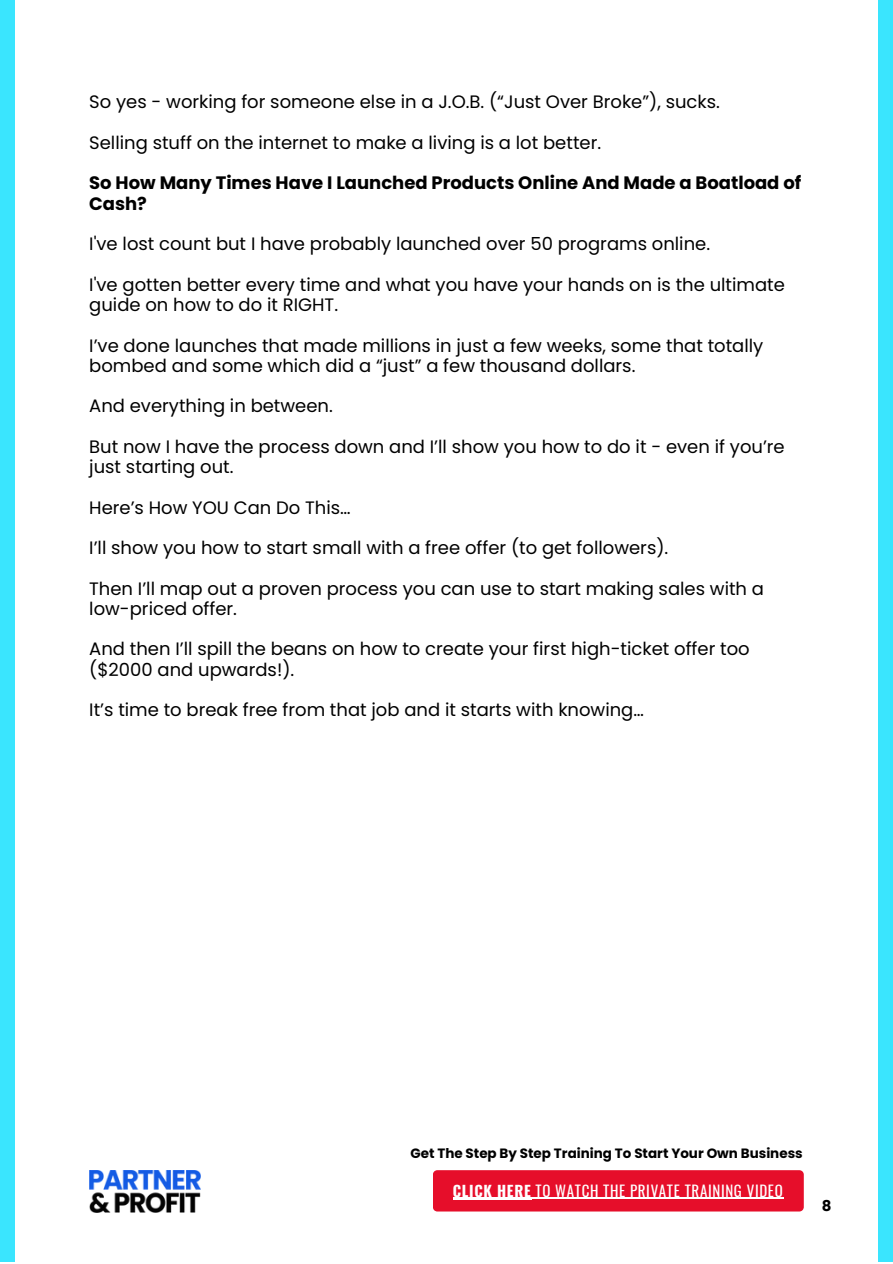
<style>
.page{position:relative;width:893px;height:1264px;background:#fff}
.page>*{position:absolute;margin:0;border:0;box-sizing:border-box;transform-origin:0 0}
.t1{font:18px/20.2px "Poppins";color:#000}
.t2{font:700 18px/20.2px "Poppins";color:#000}
.t3{font:15px "Oswald";letter-spacing:.045em;color:#fff}
.t4{font:700 15px "Poppins";color:#000}
.t5{font:700 13.5px "Poppins";color:#000}
.s1{font-weight:700}
</style>
<div class="page">
<div style="left:0;top:0;width:15px;height:1261px;background:#3ae5fe"></div>
<div style="left:878px;top:0;width:14px;height:1261px;background:#3ae5fe"></div>
<div style="left:433px;top:1170px;width:370px;height:41px;background:#e60e2a"></div>
<hr style="left:453px;top:1198px;width:78px;height:1px;background:#fff">
<img style="left:89px;top:1170px;width:112px;height:42px">
<hr style="left:453px;top:1197px;width:78px;height:1px;background:#fff">
<hr style="left:531px;top:1197px;width:252px;height:1px;background:#fff">
<h2 class="t1" style="left:89px;top:92px;width:632px">So yes - working for someone else in a J.O.B. (“Just Over Broke”), sucks.</h2>
<h2 class="t1" style="left:89px;top:132px;width:513px">Selling stuff on the internet to make a living is a lot better.</h2>
<h1 class="t2" style="left:89px;top:173px;width:713px">So How Many Times Have I Launched Products Online And Made a Boatload of<br>Cash?</h1>
<h2 class="t1" style="left:89px;top:234px;width:622px">I've lost count but I have probably launched over 50 programs online.</h2>
<h2 class="t1" style="left:89px;top:274px;width:697px">I've gotten better every time and what you have your hands on is the ultimate guide on how to do it RIGHT.</h2>
<h2 class="t1" style="left:89px;top:335px;width:675px">I’ve done launches that made millions in just a few weeks, some that totally bombed and some which did a “just” a few thousand dollars.</h2>
<h2 class="t1" style="left:89px;top:396px;width:245px">And everything in between.</h2>
<h2 class="t1" style="left:89px;top:436px;width:697px">But now I have the process down and I’ll show you how to do it - even if you’re just starting out.</h2>
<h2 class="t1" style="left:89px;top:497px;width:263px">Here’s How YOU Can Do This…</h2>
<h2 class="t1" style="left:89px;top:537px;width:580px">I’ll show you how to start small with a free offer (to get followers).</h2>
<h2 class="t1" style="left:89px;top:578px;width:676px">Then I’ll map out a proven process you can use to start making sales with a low-priced offer.</h2>
<h2 class="t1" style="left:89px;top:639px;width:662px">And then I’ll spill the beans on how to create your first high-ticket offer too ($2000 and upwards!).</h2>
<h2 class="t1" style="left:89px;top:699px;width:556px">It’s time to break free from that job and it starts with knowing…</h2>
<h3 class="t5" style="left:410px;top:1143px;width:394px">Get The Step By Step Training To Start Your Own Business</h3>
<p class="t3" style="left:453px;top:1178px;width:331px"><span class="s1">CLICK HERE</span> TO WATCH THE PRIVATE TRAINING VIDEO</p>
<p class="t4" style="left:821px;top:1194px;width:11px">8</p>
</div>
